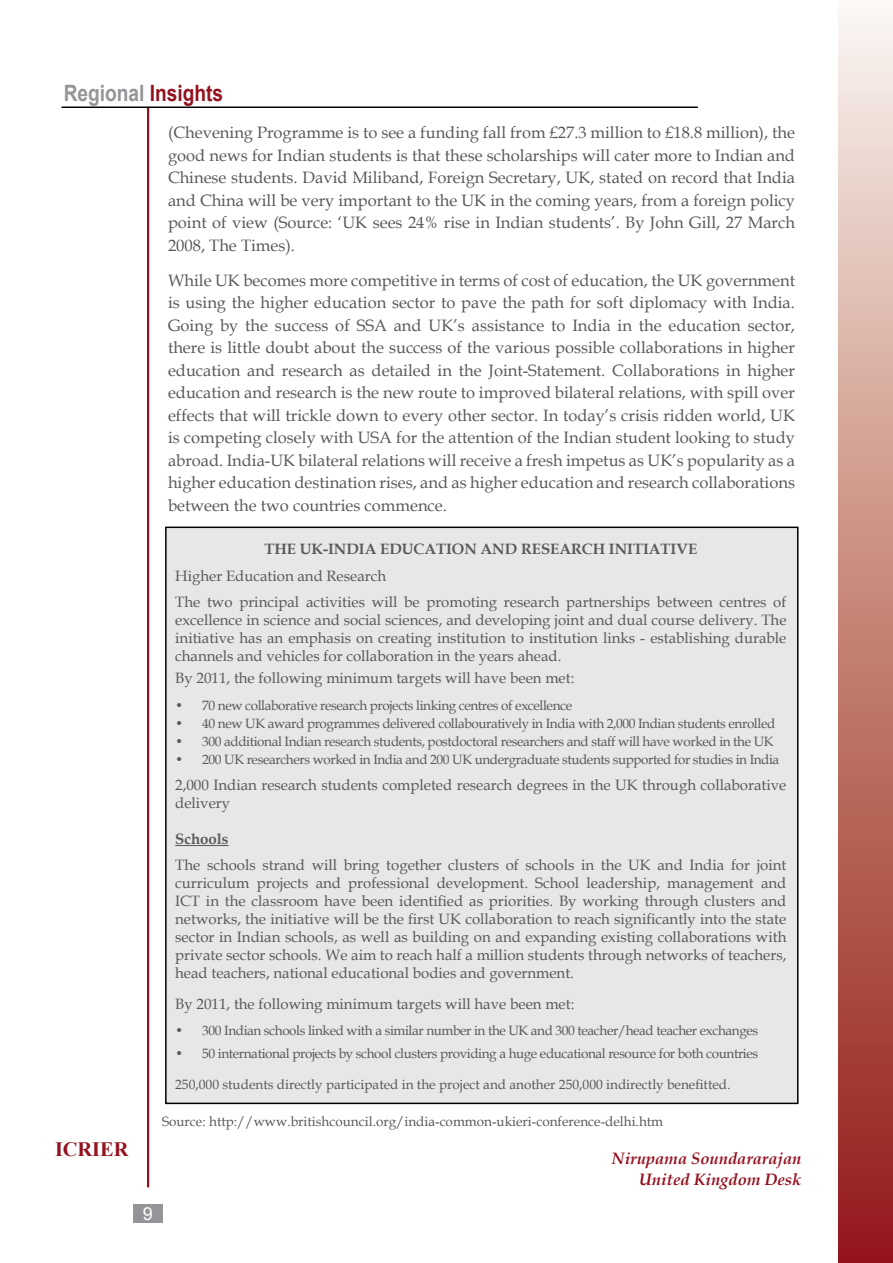
<style>
.page{position:relative;width:893px;height:1263px;background:#fff}
.page>*{position:absolute;margin:0;border:0;box-sizing:border-box;transform-origin:0 0}
.t1{font:700 22.5px "Arial";color:#939598;scale:.85 1}
.t2{font:700 20.4px "Times New Roman";color:#94111e}
.t3{font:18px "Arial";color:#fff}
.t4{font:16.5px/22.5px "Book Antiqua";color:#58595b;text-align:justify}
.t5{font:italic 700 16.5px/21px "Book Antiqua";color:#94111e;text-align:right}
.t6{font:15px/18px "Book Antiqua";color:#58595b}
.t7{font:700 15px "Book Antiqua";color:#58595b}
.t8{font:13.5px "Book Antiqua";letter-spacing:-.03em;color:#58595b}
.t9{font:13.5px "Book Antiqua";color:#58595b}
.s1{color:#94111e}
</style>
<div class="page">
<div style="left:838px;top:0;width:55px;height:1263px;background:linear-gradient(to bottom,#f9f4e8,#92170f)"></div>
<hr style="left:61px;top:107px;width:637px;height:1px;background:#000">
<hr style="left:147px;top:108px;width:2px;height:1079px;background:#94111e">
<div style="left:133px;top:1204px;width:29px;height:18px;background:#939598"></div>
<div style="left:165px;top:526px;width:633px;height:578px;background:#e6e7e8;border:2px solid #000"></div>
<hr style="left:175px;top:845px;width:54px;height:1px;background:#58595b">
<h1 class="t1" style="left:64px;top:79px;width:189px">Regional <span class="s1">Insights</span></h1>
<p class="t2" style="left:55px;top:1135px;width:75px">ICRIER</p>
<p class="t3" style="left:143px;top:1201px;width:12px">9</p>
<p class="t4" style="left:168px;top:121px;width:629px">(Chevening Programme is to see a funding fall from £27.3 million to £18.8 million), the good news for Indian students is that these scholarships will cater more to Indian and Chinese students. David Miliband, Foreign Secretary, UK, stated on record that India and China will be very important to the UK in the coming years, from a foreign policy point of view (Source: ‘UK sees 24% rise in Indian students’. By John Gill, 27 March 2008, The Times).</p>
<p class="t4" style="left:168px;top:269px;width:629px">While UK becomes more competitive in terms of cost of education, the UK government is using the higher education sector to pave the path for soft diplomacy with India.<br>Going by the success of SSA and UK’s assistance to India in the education sector, there is little doubt about the success of the various possible collaborations in higher education and research as detailed in the Joint-Statement. Collaborations in higher education and research is the new route to improved bilateral relations, with spill over effects that will trickle down to every other sector. In today’s crisis ridden world, UK is competing closely with USA for the attention of the Indian student looking to study abroad. India-UK bilateral relations will receive a fresh impetus as UK’s popularity as a higher education destination rises, and as higher education and research collaborations between the two countries commence.</p>
<p class="t7" style="left:264px;top:539px;width:434px">THE UK-INDIA EDUCATION AND RESEARCH INITIATIVE</p>
<p class="t6" style="left:175px;top:562px;width:613px;line-height:26.5px">Higher Education and Research<br>The two principal activities will be promoting research partnerships between centres of</p>
<p class="t6" style="left:175px;top:611px;width:613px;text-align:justify">excellence in science and social sciences, and developing joint and dual course delivery. The initiative has an emphasis on creating institution to institution links - establishing durable channels and vehicles for collaboration in the years ahead.</p>
<p class="t6" style="left:175px;top:669px;width:401px">By 2011, the following minimum targets will have been met:</p>
<p class="t8" style="left:175px;top:696px;width:398px">• 70 new collaborative research projects linking centres of excellence</p>
<p class="t8" style="left:175px;top:714px;width:602px">• 40 new UK award programmes delivered collabouratively in India with 2,000 Indian students enrolled</p>
<p class="t8" style="left:175px;top:732px;width:600px">• 300 additional Indian research students, postdoctoral researchers and staff will have worked in the UK</p>
<p class="t8" style="left:175px;top:750px;width:606px">• 200 UK researchers worked in India and 200 UK undergraduate students supported for studies in India</p>
<p class="t6" style="left:175px;top:776px;width:613px">2,000 Indian research students completed research degrees in the UK through collaborative delivery</p>
<p class="t7" style="left:175px;top:828px;width:55px">Schools</p>
<p class="t6" style="left:175px;top:856px;width:613px;text-align:justify">The schools strand will bring together clusters of schools in the UK and India for joint curriculum projects and professional development. School leadership, management and ICT in the classroom have been identified as priorities. By working through clusters and networks, the initiative will be the first UK collaboration to reach significantly into the state sector in Indian schools, as well as building on and expanding existing collaborations with private sector schools. We aim to reach half a million students through networks of teachers, head teachers, national educational bodies and government.</p>
<p class="t6" style="left:175px;top:994px;width:401px">By 2011, the following minimum targets will have been met:</p>
<p class="t8" style="left:175px;top:1021px;width:584px">• 300 Indian schools linked with a similar number in the UK and 300 teacher/head teacher exchanges</p>
<p class="t8" style="left:175px;top:1044px;width:584px">• 50 international projects by school clusters providing a huge educational resource for both countries</p>
<p class="t9" style="left:175px;top:1075px;width:557px">250,000 students directly participated in the project and another 250,000 indirectly benefitted.</p>
<p class="t9" style="left:162px;top:1112px;width:503px">Source: http://www.britishcouncil.org/india-common-ukieri-conference-delhi.htm</p>
<p class="t5" style="left:612px;top:1148px;width:191px">Nirupama Soundararajan<br>United Kingdom Desk</p>
</div>
